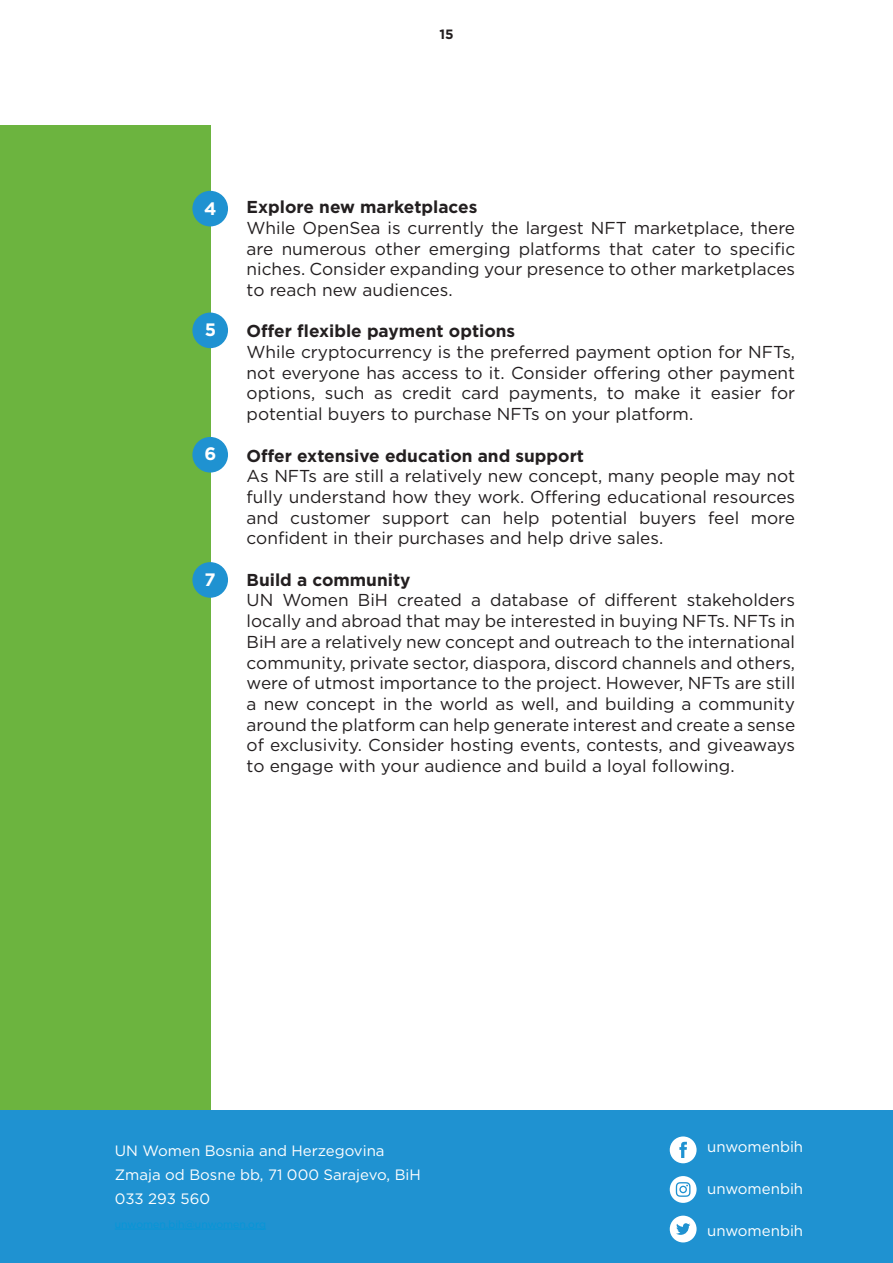
<style>
.page{position:relative;width:893px;height:1263px;background:#fff}
.page>*{position:absolute;margin:0;border:0;box-sizing:border-box;transform-origin:0 0}
.t1{font:700 18px "Gotham";color:#fff}
.t2{font:17.25px/20.7px "Gotham";color:#231f20;text-align:justify}
.t3{font:700 17.25px "Gotham";color:#231f20}
.t4{font:15px "Gotham";color:#fff}
.t5{font:700 13.5px "Gotham";color:#231f20}
</style>
<div class="page">
<div style="left:0;top:125px;width:210px;height:1010px;background:#6cb43f"></div>
<div style="left:192px;top:313px;width:36px;height:35px;background:#1f92d1;border-radius:50%"></div>
<div style="left:192px;top:437px;width:36px;height:36px;background:#1f92d1;border-radius:50%"></div>
<div style="left:192px;top:562px;width:36px;height:36px;background:#1f92d1;border-radius:50%"></div>
<div style="left:0;top:1111px;width:893px;height:152px;background:#1f92d1"></div>
<hr style="left:115px;top:1229px;width:151px;height:1px;background:#0696d7">
<svg style="left:670px;top:1215px;width:27px;height:27px"></svg>
<svg style="left:670px;top:1136px;width:27px;height:27px"></svg>
<svg style="left:670px;top:1176px;width:27px;height:27px"></svg>
<div style="left:192px;top:191px;width:36px;height:35px;background:#1f92d1;border-radius:50%"></div>
<p class="t5" style="left:439px;top:26px;width:16px">15</p>
<p class="t1" style="left:204px;top:197px;width:14px">4</p>
<p class="t1" style="left:205px;top:318px;width:13px">5</p>
<p class="t1" style="left:205px;top:442px;width:13px">6</p>
<p class="t1" style="left:205px;top:567px;width:13px">7</p>
<p class="t3" style="left:247px;top:196px;width:232px">Explore new marketplaces</p>
<p class="t2" style="left:247px;top:217px;width:550px">While OpenSea is currently the largest NFT marketplace, there are numerous other emerging platforms that cater to specific niches. Consider expanding your presence to other marketplaces to reach new audiences.</p>
<p class="t3" style="left:247px;top:320px;width:270px">Offer flexible payment options</p>
<p class="t2" style="left:247px;top:341px;width:550px">While cryptocurrency is the preferred payment option for NFTs, not everyone has access to it. Consider offering other payment options, such as credit card payments, to make it easier for potential buyers to purchase NFTs on your platform.</p>
<p class="t3" style="left:247px;top:444px;width:339px">Offer extensive education and support</p>
<p class="t2" style="left:247px;top:465px;width:550px">As NFTs are still a relatively new concept, many people may not fully understand how they work. Offering educational resources and customer support can help potential buyers feel more confident in their purchases and help drive sales.</p>
<p class="t3" style="left:247px;top:568px;width:165px">Build a community</p>
<p class="t2" style="left:247px;top:590px;width:550px">UN Women BiH created a database of different stakeholders locally and abroad that may be interested in buying NFTs. NFTs in BiH are a relatively new concept and outreach to the international community, private sector, diaspora, discord channels and others, were of utmost importance to the project. However, NFTs are still a new concept in the world as well, and building a community around the platform can help generate interest and create a sense of exclusivity. Consider hosting events, contests, and giveaways to engage with your audience and build a loyal following.</p>
<p class="t4" style="left:115px;top:1141px;width:271px">UN Women Bosnia and Herzegovina</p>
<p class="t4" style="left:115px;top:1165px;width:308px">Zmaja od Bosne bb, 71 000 Sarajevo, BiH</p>
<p class="t4" style="left:115px;top:1189px;width:97px">033 293 560</p>
<p class="t4" style="left:707px;top:1137px;width:98px">unwomenbih</p>
<p class="t4" style="left:707px;top:1179px;width:98px">unwomenbih</p>
<p class="t4" style="left:707px;top:1221px;width:98px">unwomenbih</p>
</div>
